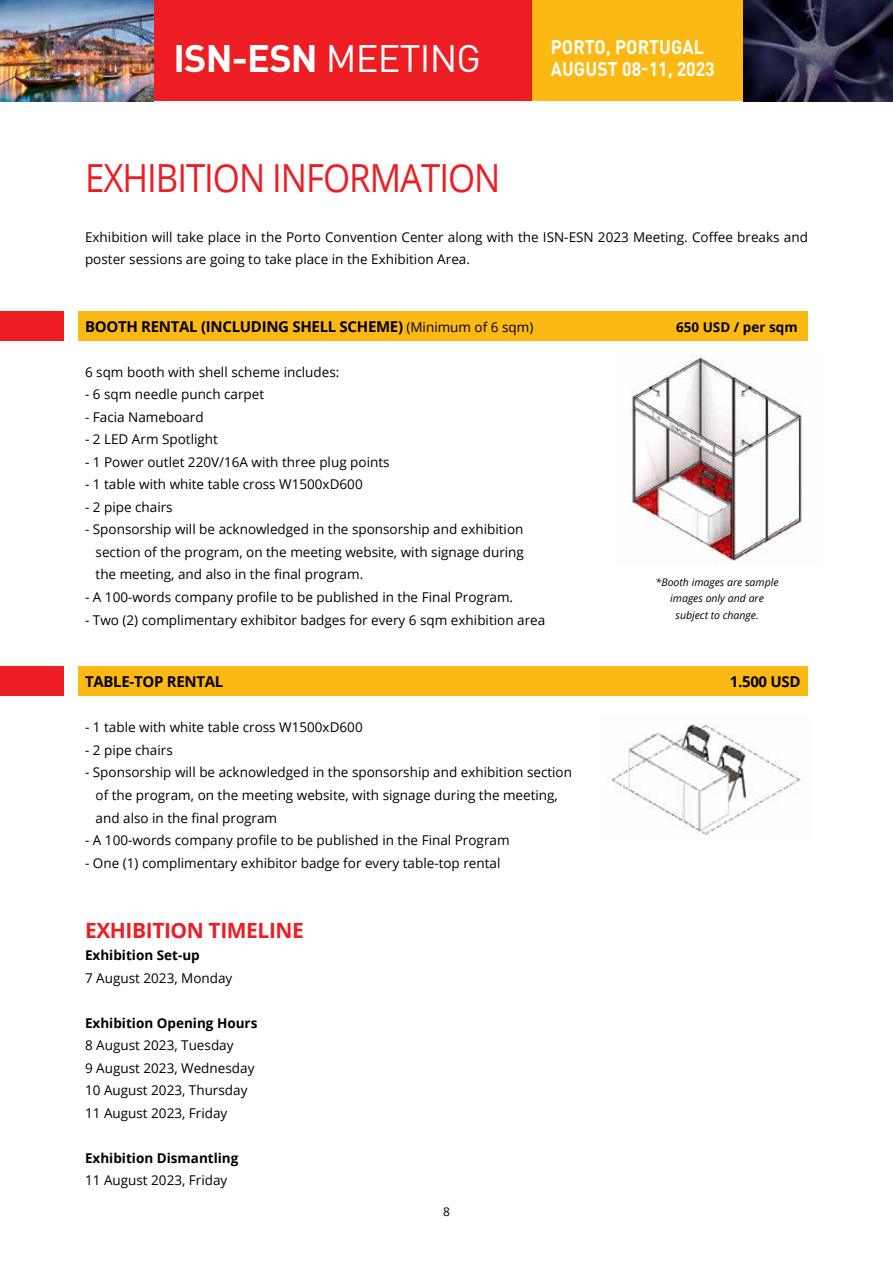
<style>
.page{position:relative;width:893px;height:1263px;background:#fff}
.page>*{position:absolute;margin:0;border:0;box-sizing:border-box;transform-origin:0 0}
.t1{font:38.7px "Open Sans";letter-spacing:-.03em;color:#ed1d24;scale:.9 1}
.t2{font:700 37.8px "DINOT";letter-spacing:-.02em;color:#fff}
.t3{font:700 21px "Open Sans";letter-spacing:-.02em;color:#ed1d24}
.t4{font:700 19.5px "DINOT";letter-spacing:.01em;color:#fff;scale:.9 1}
.t5{font:700 15px "Open Sans";letter-spacing:-.02em;color:#000}
.t6{font:13.5px/22.5px "Open Sans";color:#000}
.t7{font:700 13.5px "Open Sans";color:#000}
.t8{font:12px "Open Sans";color:#000}
.t9{font:italic 10.5px/16.5px "Open Sans";color:#000;text-align:center}
.s1{font-weight:400}
.s2{font-weight:400;font-size:13.5px}
</style>
<div class="page">
<svg style="left:743px;top:0;width:150px;height:101px;background:#202037"></svg>
<div style="left:0;top:0;width:531px;height:101px;background:#ed1d24"></div>
<div style="left:531px;top:0;width:212px;height:101px;background:#fdb913"></div>
<img style="left:0;top:0;width:153px;height:101px">
<img style="left:611px;top:724px;width:194px;height:112px">
<img style="left:629px;top:354px;width:173px;height:208px">
<div style="left:78px;top:311px;width:730px;height:30px;background:#fdb913"></div>
<div style="left:0;top:311px;width:64px;height:30px;background:#ed1d24"></div>
<div style="left:78px;top:666px;width:730px;height:30px;background:#fdb913"></div>
<div style="left:0;top:666px;width:64px;height:30px;background:#ed1d24"></div>
<h2 class="t2" style="left:173px;top:34px;width:309px">ISN-ESN <span class="s1">MEETING</span></h2>
<h3 class="t4" style="left:551px;top:34px;width:172px">PORTO, PORTUGAL</h3>
<h3 class="t4" style="left:551px;top:56px;width:184px">AUGUST 08-11, 2023</h3>
<h1 class="t1" style="left:85px;top:151px;width:463px">EXHIBITION INFORMATION</h1>
<p class="t6" style="left:85px;top:225px;width:724px">Exhibition will take place in the Porto Convention Center along with the ISN-ESN 2023 Meeting. Coffee breaks and poster sessions are going to take place in the Exhibition Area.</p>
<p class="t5" style="left:85px;top:316px;width:450px">BOOTH RENTAL (INCLUDING SHELL SCHEME) <span class="s2">(Minimum of 6 sqm)</span></p>
<p class="t7" style="left:676px;top:317px;width:123px">650 USD / per sqm</p>
<p class="t6" style="left:85px;top:360px;width:256px">6 sqm booth with shell scheme includes:</p>
<p class="t6" style="left:85px;top:383px;width:181px">- 6 sqm needle punch carpet</p>
<p class="t6" style="left:85px;top:405px;width:120px">- Facia Nameboard</p>
<p class="t6" style="left:85px;top:428px;width:134px">- 2 LED Arm Spotlight</p>
<p class="t6" style="left:85px;top:450px;width:306px">- 1 Power outlet 220V/16A with three plug points</p>
<p class="t6" style="left:85px;top:473px;width:279px">- 1 table with white table cross W1500xD600</p>
<p class="t6" style="left:85px;top:495px;width:89px">- 2 pipe chairs</p>
<p class="t6" style="left:96px;top:518px;width:430px;text-align:justify;text-indent:-11px">- Sponsorship will be acknowledged in the sponsorship and exhibition section of the program, on the meeting website, with signage during the meeting, and also in the final program.</p>
<p class="t6" style="left:85px;top:585px;width:430px">- A 100-words company profile to be published in the Final Program.</p>
<p class="t6" style="left:85px;top:608px;width:462px">- Two (2) complimentary exhibitor badges for every 6 sqm exhibition area</p>
<p class="t9" style="left:656px;top:573px;width:124px">*Booth images are sample images only and are subject to change.</p>
<p class="t5" style="left:85px;top:671px;width:140px">TABLE-TOP RENTAL</p>
<p class="t5" style="left:730px;top:671px;width:72px">1.500 USD</p>
<p class="t6" style="left:85px;top:716px;width:279px">- 1 table with white table cross W1500xD600</p>
<p class="t6" style="left:85px;top:738px;width:89px">- 2 pipe chairs</p>
<p class="t6" style="left:96px;top:761px;width:478px;text-indent:-11px">- Sponsorship will be acknowledged in the sponsorship and exhibition section of the program, on the meeting website, with signage during the meeting, and also in the final program</p>
<p class="t6" style="left:85px;top:828px;width:426px">- A 100-words company profile to be published in the Final Program</p>
<p class="t6" style="left:85px;top:851px;width:417px">- One (1) complimentary exhibitor badge for every table-top rental</p>
<h3 class="t3" style="left:85px;top:915px;width:220px">EXHIBITION TIMELINE</h3>
<p class="t7" style="left:85px;top:946px;width:116px">Exhibition Set-up</p>
<p class="t6" style="left:85px;top:966px;width:149px">7 August 2023, Monday</p>
<p class="t7" style="left:85px;top:1013px;width:174px">Exhibition Opening Hours</p>
<p class="t6" style="left:85px;top:1034px;width:171px">8 August 2023, Tuesday<br>9 August 2023, Wednesday<br>10 August 2023, Thursday<br>11 August 2023, Friday</p>
<p class="t7" style="left:85px;top:1148px;width:155px">Exhibition Dismantling</p>
<p class="t6" style="left:85px;top:1169px;width:144px">11 August 2023, Friday</p>
<p class="t8" style="left:443px;top:1203px;width:8px">8</p>
</div>
